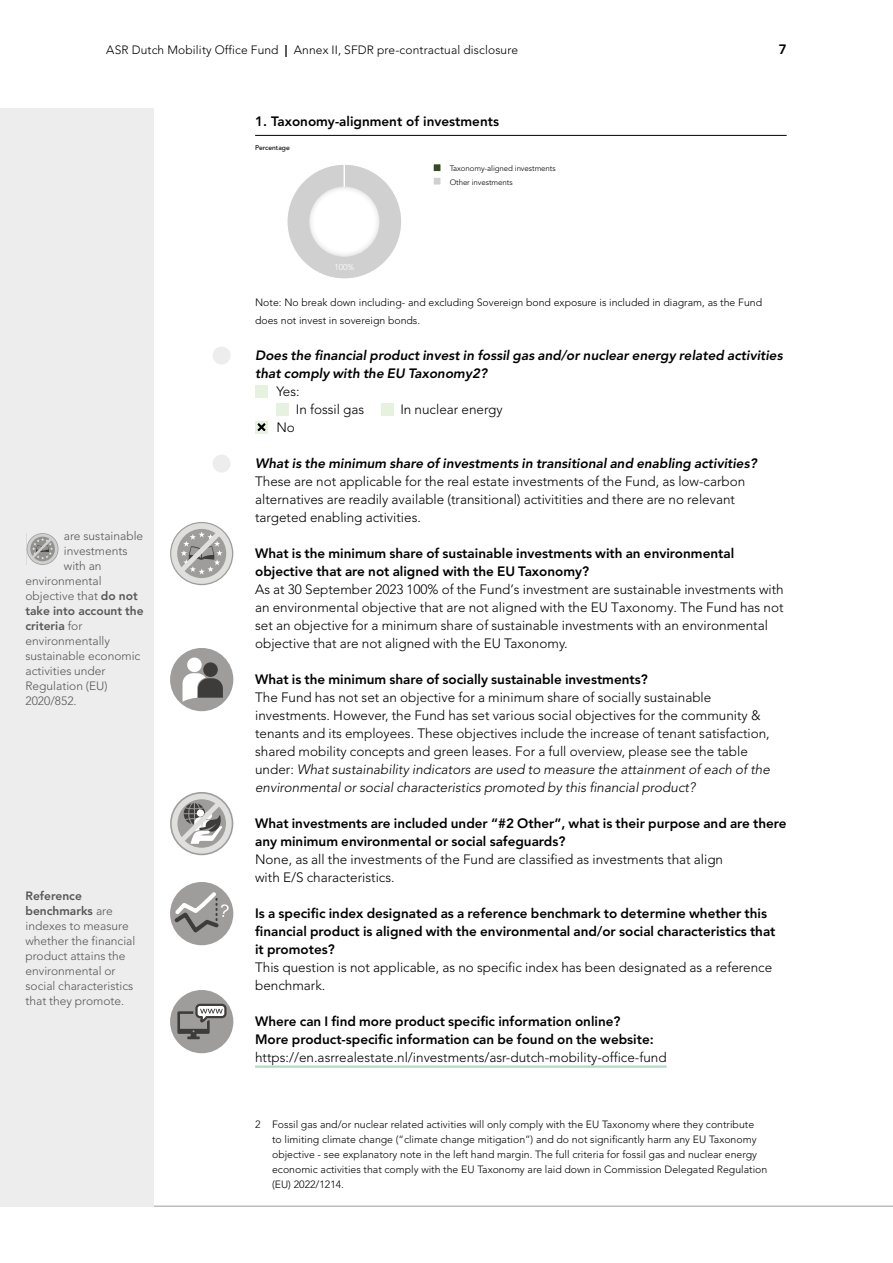
<style>
.page{position:relative;width:893px;height:1263px;background:#fff}
.page>*{position:absolute;margin:0;border:0;box-sizing:border-box;transform-origin:0 0}
.t1{font:300 13.5px/18px "Avenir LT Std";color:#000}
.t2{font:800 13.5px/18px "Avenir LT Std";color:#000}
.t3{font:italic 800 13.5px/18px "Avenir LT Std";color:#000}
.t4{font:300 12px/15px "Avenir LT Std";color:#575756}
.t5{font:300 12px "Avenir LT Std";letter-spacing:.01em;color:#000}
.t6{font:800 12px "Avenir LT Std";color:#575756}
.t7{font:300 10.5px/15px "Avenir LT Std";color:#000}
.t8{font:300 8.4px "Avenir LT Std";color:#fff}
.t9{font:300 7.8px/13.5px "Avenir LT Std";letter-spacing:-.01em;color:#000}
.t10{font:500 6.75px "Avenir LT Std";color:#000}
.s1{font-weight:800}
.s2{font-weight:300}
.s3{font-style:italic}
</style>
<div class="page">
<hr style="left:0;top:1206px;width:893px;height:1px;background:#9d9d9c">
<div style="left:0;top:108px;width:153px;height:1098px;background:#ededed"></div>
<hr style="left:255px;top:135px;width:532px;height:1px;background:#000">
<hr style="left:255px;top:1065px;width:412px;height:3px;background:#b4dac3">
<div style="left:287px;top:164px;width:115px;height:115px;background:#d0d0d0;border-radius:57px"></div>
<div style="left:433px;top:177px;width:8px;height:8px;background:#d0d0d0"></div>
<div style="left:433px;top:177px;width:9px;height:9px;border:1px solid #fff"></div>
<div style="left:433px;top:164px;width:8px;height:8px;background:#374a24"></div>
<div style="left:433px;top:163px;width:9px;height:9px;border:1px solid #fff"></div>
<svg style="left:309px;top:187px;width:70px;height:70px;background:#fbfbfb"></svg>
<div style="left:255px;top:385px;width:13px;height:13px;background:#e6f1df"></div>
<div style="left:276px;top:403px;width:13px;height:13px;background:#e6f1df"></div>
<div style="left:381px;top:403px;width:13px;height:13px;background:#e6f1df"></div>
<div style="left:255px;top:421px;width:13px;height:13px;background:#e6f1df"></div>
<svg style="left:258px;top:423px;width:7px;height:8px"></svg>
<div style="left:213px;top:347px;width:18px;height:18px;background:#ededed;border-radius:50%"></div>
<div style="left:213px;top:455px;width:18px;height:18px;background:#ededed;border-radius:50%"></div>
<svg style="left:171px;top:523px;width:61px;height:61px"></svg>
<div style="left:170px;top:648px;width:63px;height:63px;background:#9e9d9c;border-radius:50%"></div>
<svg style="left:183px;top:673px;width:40px;height:29px"></svg>
<div style="left:203px;top:662px;width:15px;height:15px;background:#3d3c3b;border-radius:50%"></div>
<div style="left:187px;top:657px;width:15px;height:15px;background:#fff;border-radius:50%"></div>
<svg style="left:172px;top:793px;width:60px;height:61px"></svg>
<div style="left:170px;top:882px;width:63px;height:63px;background:#9e9d9c;border-radius:50%"></div>
<svg style="left:171px;top:888px;width:58px;height:48px"></svg>
<div style="left:170px;top:990px;width:63px;height:63px;background:#9e9d9c;border-radius:50%"></div>
<svg style="left:177px;top:1004px;width:50px;height:35px"></svg>
<svg style="left:27px;top:533px;width:31px;height:32px"></svg>
<svg style="left:27px;top:534px;width:31px;height:30px"></svg>
<p class="t5" style="left:106px;top:43px;width:413px">ASR Dutch Mobility Office Fund <span class="s1">|</span> Annex II, SFDR pre-contractual disclosure</p>
<p class="t2" style="left:779px;top:40px;width:9px">7</p>
<p class="t2" style="left:255px;top:112px;width:245px">1. Taxonomy-alignment of investments</p>
<p class="t10" style="left:255px;top:143px;width:36px">Percentage</p>
<p class="t9" style="left:450px;top:162px;width:108px">Taxonomy-aligned investments<br>Other investments</p>
<p class="t8" style="left:334px;top:262px;width:22px">100%</p>
<p class="t7" style="left:255px;top:293px;width:508px;line-height:18px">Note: No break down including- and excluding Sovereign bond exposure is included in diagram, as the Fund does not invest in sovereign bonds.</p>
<p class="t3" style="left:255px;top:347px;width:529px">Does the financial product invest in fossil gas and/or nuclear energy related activities that comply with the EU Taxonomy2?</p>
<p class="t1" style="left:296px;top:382px;width:70px;text-indent:-20px">Yes:<br>In fossil gas</p>
<p class="t1" style="left:400px;top:400px;width:104px">In nuclear energy</p>
<p class="t4" style="left:64px;top:528px;width:81px">are sustainable</p>
<p class="t4" style="left:64px;top:543px;width:65px">investments</p>
<p class="t4" style="left:64px;top:558px;width:39px">with an</p>
<p class="t4" style="left:26px;top:573px;width:78px">environmental</p>
<p class="t4" style="left:26px;top:588px;width:114px">objective that <span class="s1">do not</span></p>
<p class="t6" style="left:26px;top:604px;width:120px">take into account the</p>
<p class="t6" style="left:26px;top:619px;width:58px">criteria <span class="s2">for</span></p>
<p class="t4" style="left:26px;top:633px;width:86px">environmentally</p>
<p class="t4" style="left:26px;top:648px;width:116px">sustainable economic</p>
<p class="t4" style="left:26px;top:663px;width:82px">activities under</p>
<p class="t4" style="left:26px;top:678px;width:83px">Regulation (EU)</p>
<p class="t4" style="left:26px;top:693px;width:53px">2020/852.</p>
<p class="t4" style="left:26px;top:888px;width:111px"><span class="s1">Reference benchmarks</span> are indexes to measure whether the financial product attains the environmental or social characteristics that they promote.</p>
<p class="t1" style="left:276px;top:418px;width:20px">No</p>
<p class="t3" style="left:255px;top:455px;width:503px">What is the minimum share of investments in transitional and enabling activities?</p>
<p class="t1" style="left:255px;top:472px;width:492px">These are not applicable for the real estate investments of the Fund, as low-carbon alternatives are readily available (transitional) activitities and there are no relevant targeted enabling activities.</p>
<p class="t2" style="left:255px;top:544px;width:481px">What is the minimum share of sustainable investments with an environmental objective that are not aligned with the EU Taxonomy?</p>
<p class="t1" style="left:255px;top:580px;width:530px">As at 30 September 2023 100% of the Fund’s investment are sustainable investments with an environmental objective that are not aligned with the EU Taxonomy. The Fund has not set an objective for a minimum share of sustainable investments with an environmental objective that are not aligned with the EU Taxonomy.</p>
<p class="t2" style="left:255px;top:670px;width:394px">What is the minimum share of socially sustainable investments?</p>
<p class="t1" style="left:255px;top:688px;width:516px">The Fund has not set an objective for a minimum share of socially sustainable investments. However, the Fund has set various social objectives for the community &amp; tenants and its employees. These objectives include the increase of tenant satisfaction, shared mobility concepts and green leases. For a full overview, please see the table under: <span class="s3">What sustainability indicators are used to measure the attainment of each of the environmental or social characteristics promoted by this financial product?</span></p>
<p class="t2" style="left:255px;top:814px;width:533px">What investments are included under “#2 Other”, what is their purpose and are there any minimum environmental or social safeguards?</p>
<p class="t1" style="left:255px;top:850px;width:469px">None, as all the investments of the Fund are classified as investments that align with E/S characteristics.</p>
<p class="t2" style="left:255px;top:904px;width:522px">Is a specific index designated as a reference benchmark to determine whether this financial product is aligned with the environmental and/or social characteristics that it promotes?</p>
<p class="t1" style="left:255px;top:958px;width:519px">This question is not applicable, as no specific index has been designated as a reference benchmark.</p>
<p class="t2" style="left:255px;top:1012px;width:400px">Where can I find more product specific information online?<br>More product-specific information can be found on the website:</p>
<p class="t1" style="left:255px;top:1048px;width:413px">https://en.asrrealestate.nl/investments/asr-dutch-mobility-office-fund</p>
<p class="t7" style="left:255px;top:1117px;width:7px">2</p>
<p class="t7" style="left:272px;top:1117px;width:497px">Fossil gas and/or nuclear related activities will only comply with the EU Taxonomy where they contribute<br>to limiting climate change (“climate change mitigation”) and do not significantly harm any EU Taxonomy objective - see explanatory note in the left hand margin. The full criteria for fossil gas and nuclear energy economic activities that comply with the EU Taxonomy are laid down in Commission Delegated Regulation (EU) 2022/1214.</p>
</div>
